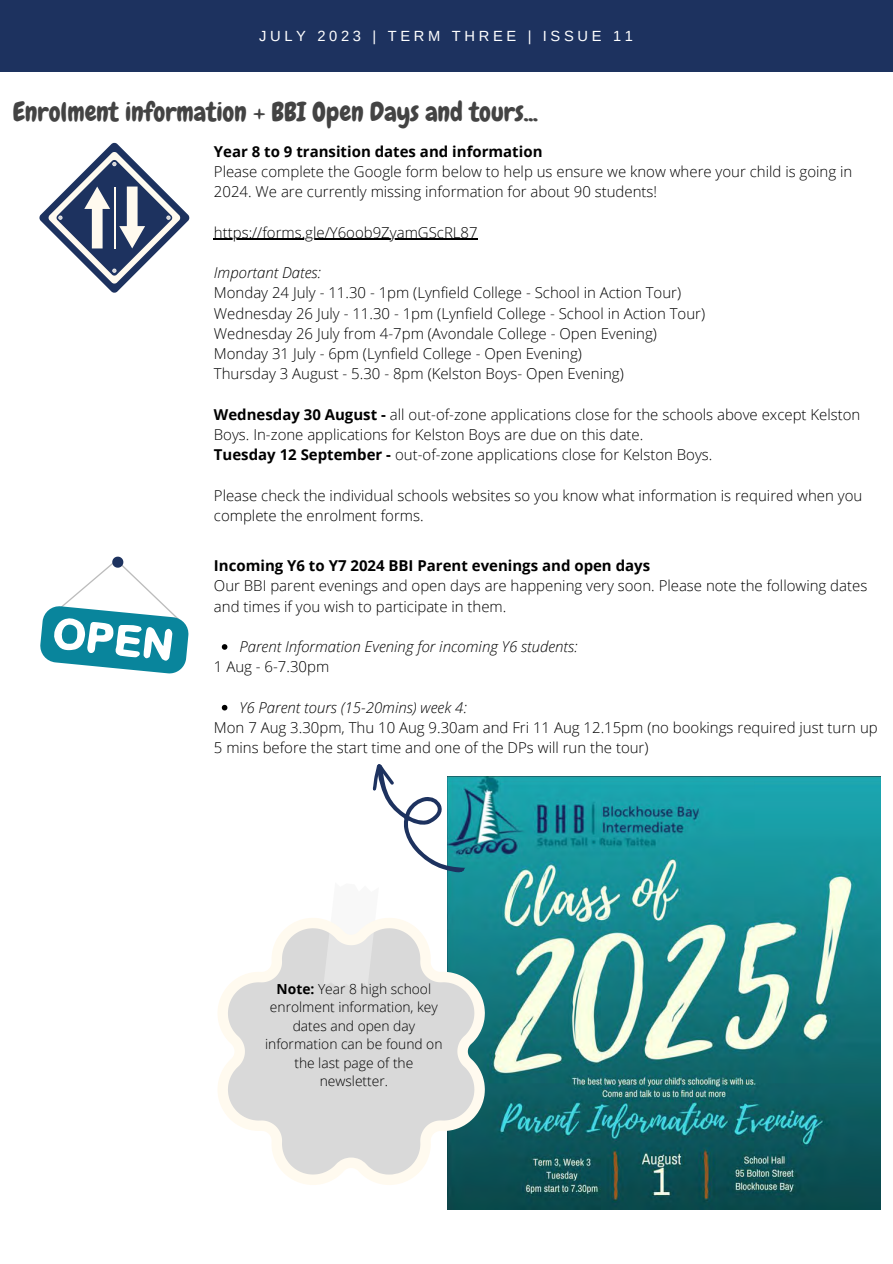
<style>
.page{position:relative;width:893px;height:1264px;background:#fff}
.page>*{position:absolute;margin:0;border:0;box-sizing:border-box;transform-origin:0 0}
.t1{font:26.4px "Chewy";color:#434343}
.t2{font:300 15px/20.2px "Open Sans";color:#000}
.t3{font:italic 300 15px "Open Sans";color:#000}
.t4{font:700 15px "Open Sans";color:#000}
.t5{font:14.7px "Arimo";letter-spacing:.25em;color:#fff}
.t6{font:300 13.8px/18.6px "Open Sans";color:#000;text-align:center}
.s1{font-weight:700}
</style>
<div class="page">
<div style="left:0;top:0;width:892px;height:71px;background:#1d325f"></div>
<svg style="left:39px;top:142px;width:151px;height:151px"></svg>
<svg style="left:40px;top:557px;width:149px;height:116px"></svg>
<img style="left:447px;top:776px;width:433px;height:433px">
<svg style="left:372px;top:764px;width:95px;height:153px"></svg>
<svg style="left:218px;top:917px;width:267px;height:268px;fill:#d9d9d9"></svg>
<hr style="left:214px;top:239px;width:264px;height:1px;background:#000">
<svg style="left:222px;top:644px;width:5px;height:5px"></svg>
<svg style="left:222px;top:705px;width:5px;height:5px"></svg>
<p class="t5" style="left:259px;top:28px;width:375px">JULY 2023 | TERM THREE | ISSUE 11</p>
<p class="t1" style="left:13px;top:95px;width:526px">Enrolment information + BBI Open Days and tours...</p>
<p class="t4" style="left:214px;top:141px;width:330px">Year 8 to 9 transition dates and information</p>
<p class="t2" style="left:214px;top:161px;width:639px">Please complete the Google form below to help us ensure we know where your child is going in<br>2024. We are currently missing information for about 90 students!</p>
<p class="t2" style="left:214px;top:222px;width:265px">https://forms.gle/Y6oob9ZyamGScRL87</p>
<p class="t3" style="left:214px;top:262px;width:109px">Important Dates:</p>
<p class="t2" style="left:214px;top:282px;width:468px">Monday 24 July - 11.30 - 1pm (Lynfield College - School in Action Tour)</p>
<p class="t2" style="left:214px;top:303px;width:492px">Wednesday 26 July - 11.30 - 1pm (Lynfield College - School in Action Tour)</p>
<p class="t2" style="left:214px;top:323px;width:444px">Wednesday 26 July from 4-7pm (Avondale College - Open Evening)</p>
<p class="t2" style="left:214px;top:343px;width:369px">Monday 31 July - 6pm (Lynfield College - Open Evening)</p>
<p class="t2" style="left:214px;top:363px;width:411px">Thursday 3 August - 5.30 - 8pm (Kelston Boys- Open Evening)</p>
<p class="t2" style="left:214px;top:404px;width:648px"><span class="s1">Wednesday 30 August -</span> all out-of-zone applications close for the schools above except Kelston<br>Boys. In-zone applications for Kelston Boys are due on this date.</p>
<p class="t2" style="left:214px;top:444px;width:500px"><span class="s1">Tuesday 12 September -</span> out-of-zone applications close for Kelston Boys.</p>
<p class="t2" style="left:214px;top:485px;width:649px">Please check the individual schools websites so you know what information is required when you complete the enrolment forms.</p>
<p class="t4" style="left:214px;top:555px;width:438px">Incoming Y6 to Y7 2024 BBI Parent evenings and open days</p>
<p class="t2" style="left:214px;top:575px;width:654px">Our BBI parent evenings and open days are happening very soon. Please note the following dates and times if you wish to participate in them.</p>
<p class="t3" style="left:239px;top:636px;width:339px">Parent Information Evening for incoming Y6 students:</p>
<p class="t2" style="left:214px;top:656px;width:117px">1 Aug - 6-7.30pm</p>
<p class="t3" style="left:239px;top:696px;width:229px">Y6 Parent tours (15-20mins) week 4:</p>
<p class="t2" style="left:214px;top:717px;width:665px">Mon 7 Aug 3.30pm, Thu 10 Aug 9.30am and Fri 11 Aug 12.15pm (no bookings required just turn up<br>5 mins before the start time and one of the DPs will run the tour)</p>
<p class="t6" style="left:265px;top:978px;width:179px"><span class="s1">Note:</span> Year 8 high school enrolment information, key dates and open day information can be found on the last page of the newsletter.</p>
</div>
